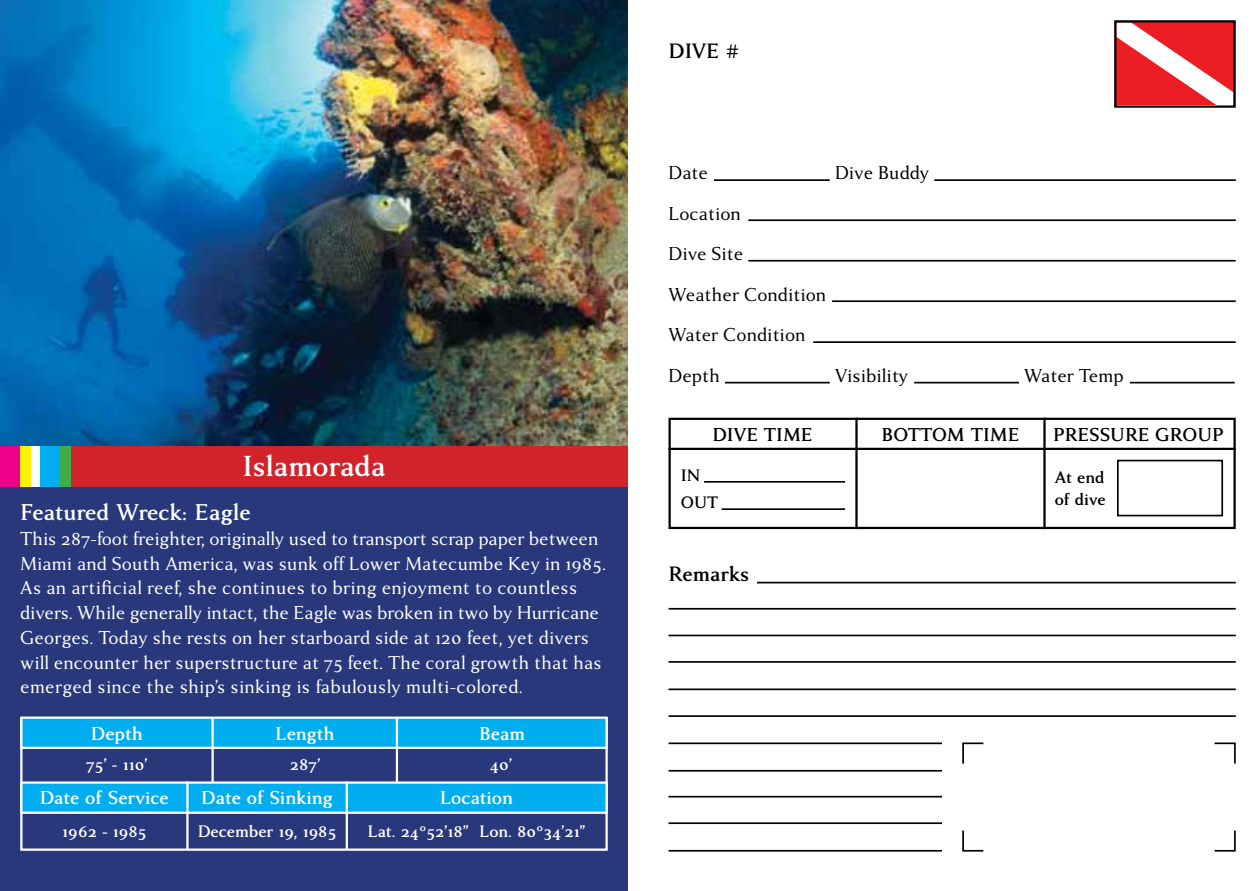
<style>
.page{position:relative;width:1256px;height:891px;background:#fff}
.page>*{position:absolute;margin:0;border:0;box-sizing:border-box;transform-origin:0 0}
.t1{font:700 31.5px "Anziano";color:#fff}
.t2{font:700 24.75px "Anziano";color:#fff}
.t3{font:700 22.5px "Anziano";color:#000}
.t4{font:20.25px/24.8px "Anziano";color:#fff}
.t5{font:20.25px/40.5px "Anziano";color:#000}
.t6{font:700 20.25px "Anziano";color:#fff}
.t7{font:700 20.25px "Anziano";color:#000}
.t8{font:700 18px "Anziano";color:#fff}
.t9{font:700 18px/27px "Anziano";color:#000}
</style>
<div class="page">
<div style="left:0;top:0;width:628px;height:891px;background:#28387b"></div>
<hr style="left:725px;top:382px;width:104px;height:1px;background:#000">
<hr style="left:714px;top:179px;width:115px;height:2px;background:#000">
<hr style="left:934px;top:179px;width:301px;height:2px;background:#000">
<hr style="left:748px;top:219px;width:487px;height:2px;background:#000">
<hr style="left:748px;top:260px;width:487px;height:2px;background:#000">
<hr style="left:832px;top:300px;width:403px;height:2px;background:#000">
<hr style="left:813px;top:341px;width:422px;height:2px;background:#000">
<hr style="left:914px;top:382px;width:105px;height:1px;background:#000">
<hr style="left:1129px;top:382px;width:105px;height:1px;background:#000">
<svg style="left:1114px;top:20px;width:122px;height:88px"></svg>
<div style="left:668px;top:418px;width:567px;height:111px;border:2px solid #000"></div>
<hr style="left:855px;top:418px;width:2px;height:111px;background:#000">
<hr style="left:1043px;top:418px;width:2px;height:111px;background:#000">
<hr style="left:668px;top:448px;width:567px;height:2px;background:#000">
<hr style="left:704px;top:481px;width:141px;height:2px;background:#000">
<hr style="left:721px;top:508px;width:124px;height:2px;background:#000">
<div style="left:1117px;top:460px;width:106px;height:56px;border:2px solid #000"></div>
<hr style="left:757px;top:582px;width:478px;height:1px;background:#000">
<hr style="left:668px;top:608px;width:567px;height:2px;background:#000">
<hr style="left:668px;top:635px;width:567px;height:1px;background:#000">
<hr style="left:668px;top:661px;width:567px;height:2px;background:#000">
<hr style="left:668px;top:688px;width:567px;height:2px;background:#000">
<hr style="left:668px;top:715px;width:567px;height:2px;background:#000">
<hr style="left:668px;top:742px;width:274px;height:2px;background:#000">
<hr style="left:668px;top:770px;width:274px;height:2px;background:#000">
<hr style="left:668px;top:796px;width:274px;height:2px;background:#000">
<hr style="left:668px;top:822px;width:274px;height:2px;background:#000">
<hr style="left:668px;top:850px;width:274px;height:2px;background:#000">
<svg style="left:962px;top:742px;width:22px;height:22px"></svg>
<svg style="left:962px;top:830px;width:22px;height:22px"></svg>
<svg style="left:1214px;top:742px;width:22px;height:22px"></svg>
<svg style="left:1214px;top:830px;width:22px;height:22px"></svg>
<img style="left:0;top:0;width:628px;height:447px">
<div style="left:0;top:447px;width:628px;height:40px;background:#d2232a"></div>
<div style="left:30px;top:447px;width:10px;height:40px;background:#fff"></div>
<div style="left:40px;top:447px;width:21px;height:40px;background:#00aeef"></div>
<div style="left:61px;top:447px;width:10px;height:40px;background:#41ad49"></div>
<div style="left:0;top:447px;width:20px;height:40px;background:#ec008c"></div>
<div style="left:20px;top:447px;width:10px;height:40px;background:#fff200"></div>
<div style="left:20px;top:717px;width:588px;height:134px;border:2px solid #fff"></div>
<div style="left:20px;top:717px;width:588px;height:32px;background:#00aeef;border:2px solid #fff"></div>
<div style="left:20px;top:781px;width:588px;height:33px;background:#00aeef;border:2px solid #fff"></div>
<hr style="left:211px;top:717px;width:3px;height:66px;background:#fff">
<hr style="left:346px;top:781px;width:2px;height:69px;background:#fff">
<hr style="left:186px;top:781px;width:3px;height:69px;background:#fff">
<hr style="left:396px;top:717px;width:2px;height:66px;background:#fff">
<h1 class="t1" style="left:242px;top:450px;width:145px">Islamorada</h1>
<p class="t2" style="left:20px;top:499px;width:232px">Featured Wreck: Eagle</p>
<p class="t4" style="left:20px;top:526px;width:587px">This 287-foot freighter, originally used to transport scrap paper between Miami and South America, was sunk off Lower Matecumbe Key in 1985.<br>As an artificial reef, she continues to bring enjoyment to countless divers. While generally intact, the Eagle was broken in two by Hurricane Georges. Today she rests on her starboard side at 120 feet, yet divers will encounter her superstructure at 75 feet. The coral growth that has emerged since the ship’s sinking is fabulously multi-colored.</p>
<p class="t6" style="left:91px;top:723px;width:54px">Depth</p>
<p class="t6" style="left:275px;top:723px;width:61px">Length</p>
<p class="t6" style="left:479px;top:723px;width:47px">Beam</p>
<p class="t8" style="left:86px;top:755px;width:63px">75’ - 110’</p>
<p class="t8" style="left:290px;top:755px;width:32px">287’</p>
<p class="t8" style="left:490px;top:755px;width:24px">40’</p>
<p class="t6" style="left:40px;top:787px;width:130px">Date of Service</p>
<p class="t6" style="left:201px;top:787px;width:133px">Date of Sinking</p>
<p class="t6" style="left:440px;top:787px;width:75px">Location</p>
<p class="t8" style="left:62px;top:821px;width:86px">1962 - 1985</p>
<p class="t8" style="left:198px;top:821px;width:140px">December 19, 1985</p>
<p class="t8" style="left:367px;top:822px;width:220px">Lat. 24º52’18” Lon. 80º34’21”</p>
<p class="t3" style="left:668px;top:39px;width:72px">DIVE #</p>
<p class="t5" style="left:668px;top:153px;width:41px">Date</p>
<p class="t5" style="left:835px;top:153px;width:96px">Dive Buddy</p>
<p class="t5" style="left:668px;top:193px;width:159px">Location<br>Dive Site<br>Weather Condition<br>Water Condition<br>Depth</p>
<p class="t5" style="left:835px;top:355px;width:75px">Visibility</p>
<p class="t5" style="left:1024px;top:355px;width:101px">Water Temp</p>
<p class="t7" style="left:712px;top:424px;width:102px">DIVE TIME</p>
<p class="t7" style="left:881px;top:424px;width:139px">BOTTOM TIME</p>
<p class="t7" style="left:1053px;top:424px;width:172px">PRESSURE GROUP</p>
<p class="t9" style="left:681px;top:462px;width:39px">IN<br>OUT</p>
<p class="t9" style="left:1054px;top:467px;width:52px;line-height:21.6px">At end of dive</p>
<p class="t3" style="left:668px;top:562px;width:82px">Remarks</p>
</div>
